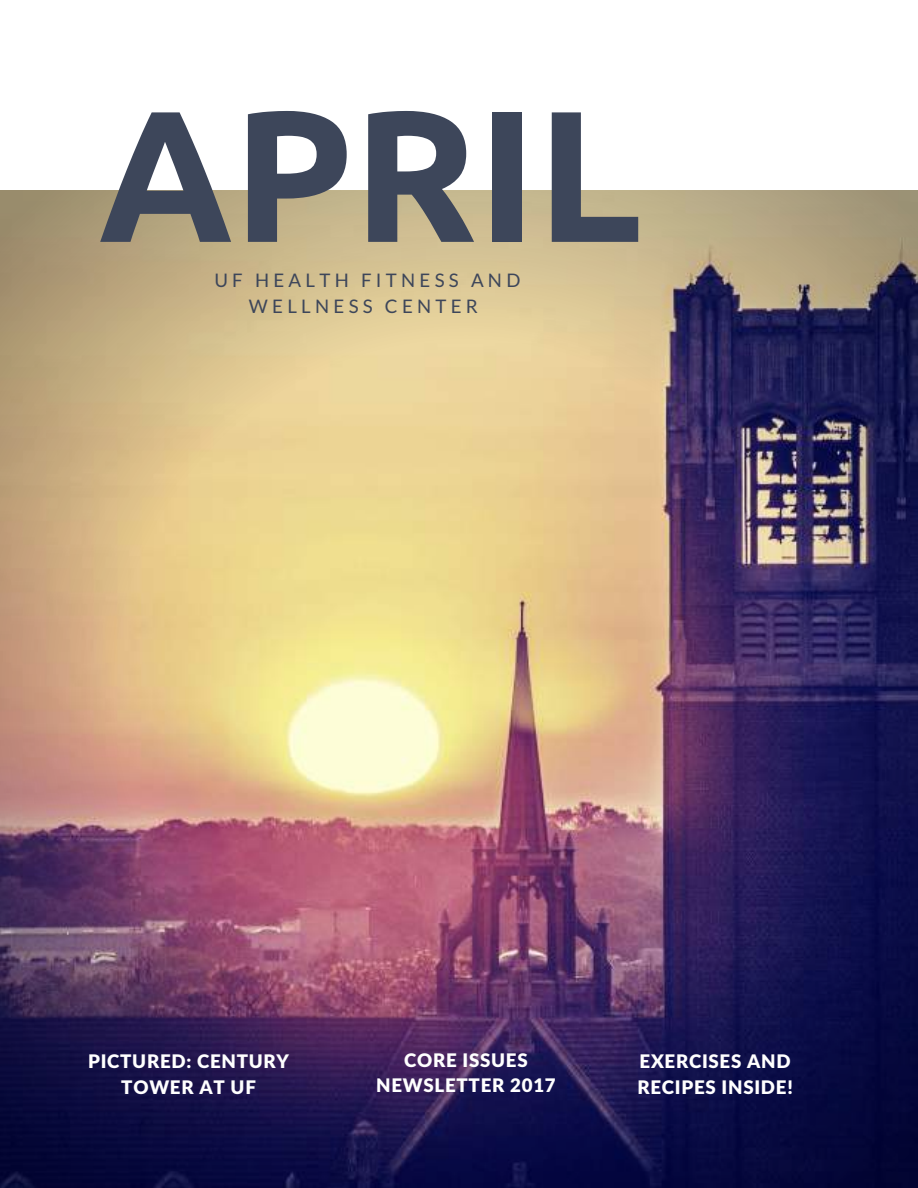
<style>
.page{position:relative;width:918px;height:1188px;background:#fff}
.page>*{position:absolute;margin:0;border:0;box-sizing:border-box;transform-origin:0 0}
.t1{font:700 186.75px "Ubuntu";color:#3d465a}
.t2{font:900 18.75px/25.8px "Lato";letter-spacing:.04em;color:#fff;text-align:center}
.t3{font:18.75px/25.8px "Lato";letter-spacing:.23em;color:#3d465a;text-align:center}
</style>
<div class="page">
<img style="left:0;top:190px;width:918px;height:998px">
<h1 class="t1" style="left:98px;top:68px;width:545px">APRIL</h1>
<p class="t3" style="left:214px;top:267px;width:308px">UF HEALTH FITNESS AND<br>WELLNESS CENTER</p>
<p class="t2" style="left:376px;top:1046px;width:181px">CORE ISSUES<br>NEWSLETTER 2017</p>
<p class="t2" style="left:88px;top:1047px;width:203px">PICTURED: CENTURY<br>TOWER AT UF</p>
<p class="t2" style="left:637px;top:1047px;width:157px;text-align:left">EXERCISES AND<br>RECIPES INSIDE!</p>
</div>
